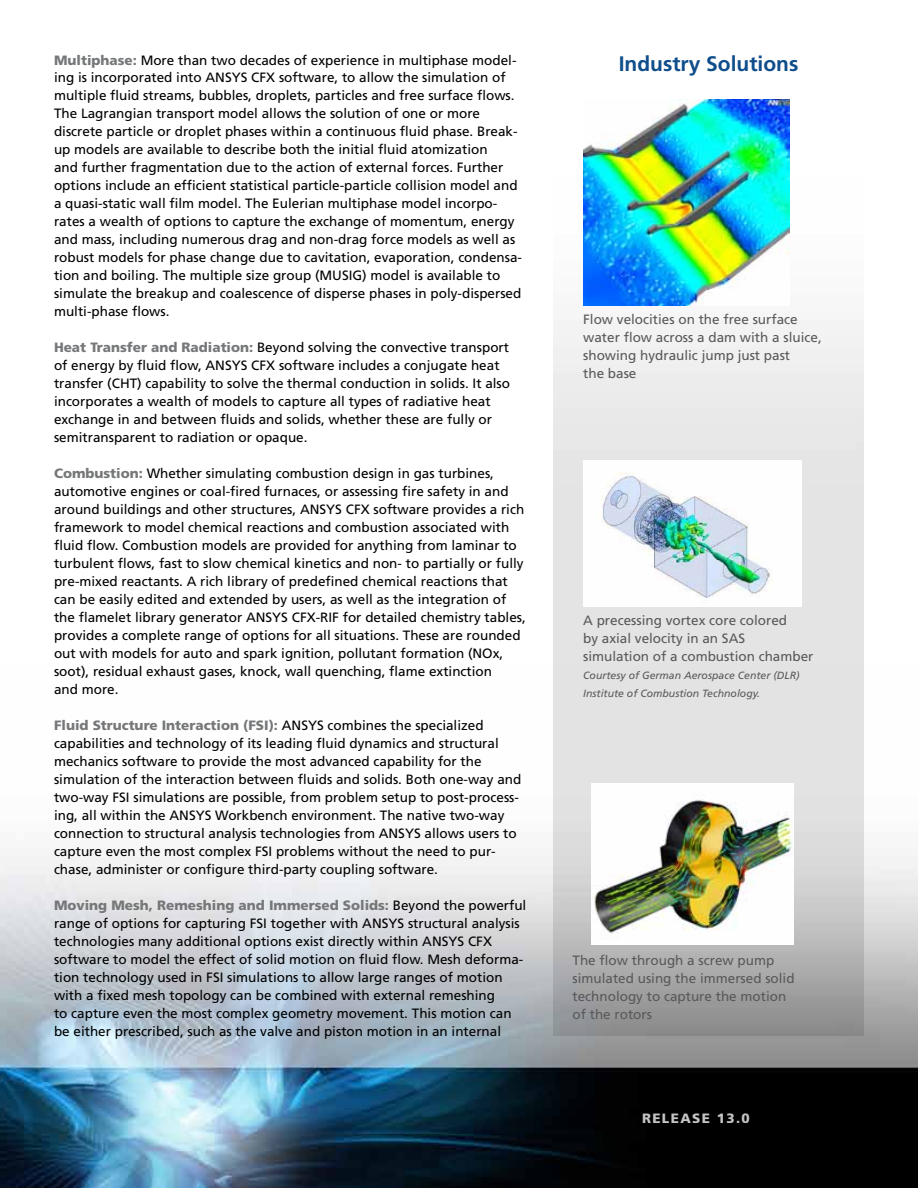
<style>
.page{position:relative;width:918px;height:1188px;background:#fff}
.page>*{position:absolute;margin:0;border:0;box-sizing:border-box;transform-origin:0 0}
.t1{font:700 21px "Frutiger";color:#0f4d8b}
.t2{font:13.5px/18px "Frutiger";color:#000}
.t3{font:13.5px/18px "Frutiger";color:#58595b}
.t4{font:900 13.5px "Frutiger";letter-spacing:.1em;color:#fff}
.t5{font:italic 10.5px/18px "Frutiger";color:#58595b}
.s1{font-weight:900;color:#757779}
</style>
<div class="page">
<img style="left:0;top:857px;width:918px;height:331px">
<img style="left:553px;top:130px;width:311px;height:905px">
<img style="left:583px;top:99px;width:206px;height:207px">
<img style="left:583px;top:461px;width:218px;height:145px">
<img style="left:591px;top:783px;width:202px;height:161px">
<p class="t2" style="left:54px;top:51px;width:470px"><span class="s1">Multiphase:</span> More than two decades of experience in multiphase model&shy;ing is incorporated into ANSYS CFX software, to allow the simulation of multiple fluid streams, bubbles, droplets, particles and free surface flows.<br>The Lagrangian transport model allows the solution of one or more discrete particle or droplet phases within a continuous fluid phase. Break&shy;up models are available to describe both the initial fluid atomization<br>and further fragmentation due to the action of external forces. Further options include an efficient statistical particle-particle collision model and a quasi-static wall film model. The Eulerian multiphase model incorpo&shy;rates a wealth of options to capture the exchange of momentum, energy and mass, including numerous drag and non-drag force models as well as robust models for phase change due to cavitation, evaporation, condensa&shy;tion and boiling. The multiple size group (MUSIG) model is available to simulate the breakup and coalescence of disperse phases in poly-dispersed multi-phase flows.</p>
<p class="t2" style="left:54px;top:339px;width:458px"><span class="s1">Heat Transfer and Radiation:</span> Beyond solving the convective transport of energy by fluid flow, ANSYS CFX software includes a conjugate heat transfer (CHT) capability to solve the thermal conduction in solids. It also incorporates a wealth of models to capture all types of radiative heat exchange in and between fluids and solids, whether these are fully or semitransparent to radiation or opaque.</p>
<p class="t2" style="left:54px;top:465px;width:473px"><span class="s1">Combustion:</span> Whether simulating combustion design in gas turbines, automotive engines or coal-fired furnaces, or assessing fire safety in and around buildings and other structures, ANSYS CFX software provides a rich framework to model chemical reactions and combustion associated with fluid flow. Combustion models are provided for anything from laminar to turbulent flows, fast to slow chemical kinetics and non- to partially or fully pre-mixed reactants. A rich library of predefined chemical reactions that can be easily edited and extended by users, as well as the integration of the flamelet library generator ANSYS CFX-RIF for detailed chemistry tables, provides a complete range of options for all situations. These are rounded out with models for auto and spark ignition, pollutant formation (NOx, soot), residual exhaust gases, knock, wall quenching, flame extinction<br>and more.</p>
<p class="t2" style="left:54px;top:717px;width:469px"><span class="s1">Fluid Structure Interaction (FSI):</span> ANSYS combines the specialized capabilities and technology of its leading fluid dynamics and structural mechanics software to provide the most advanced capability for the simulation of the interaction between fluids and solids. Both one-way and two-way FSI simulations are possible, from problem setup to post-process&shy;ing, all within the ANSYS Workbench environment. The native two-way connection to structural analysis technologies from ANSYS allows users to capture even the most complex FSI problems without the need to pur&shy;chase, administer or configure third-party coupling software.</p>
<p class="t2" style="left:54px;top:897px;width:474px"><span class="s1">Moving Mesh, Remeshing and Immersed Solids:</span> Beyond the powerful range of options for capturing FSI together with ANSYS structural analysis technologies many additional options exist directly within ANSYS CFX software to model the effect of solid motion on fluid flow. Mesh deforma&shy;tion technology used in FSI simulations to allow large ranges of motion with a fixed mesh topology can be combined with external remeshing<br>to capture even the most complex geometry movement. This motion can be either prescribed, such as the valve and piston motion in an internal</p>
<h1 class="t1" style="left:619px;top:51px;width:181px">Industry Solutions</h1>
<p class="t3" style="left:583px;top:310px;width:240px">Flow velocities on the free surface water flow across a dam with a sluice, showing hydraulic jump just past<br>the base</p>
<p class="t3" style="left:583px;top:611px;width:232px">A precessing vortex core colored<br>by axial velocity in an SAS simulation of a combustion chamber</p>
<p class="t5" style="left:583px;top:666px;width:218px">Courtesy of German Aerospace Center (DLR)<br>Institute of Combustion Technology.</p>
<p class="t3" style="left:573px;top:951px;width:224px">The flow through a screw pump simulated using the immersed solid technology to capture the motion of the rotors</p>
<p class="t4" style="left:642px;top:1110px;width:109px">RELEASE 13.0</p>
</div>
